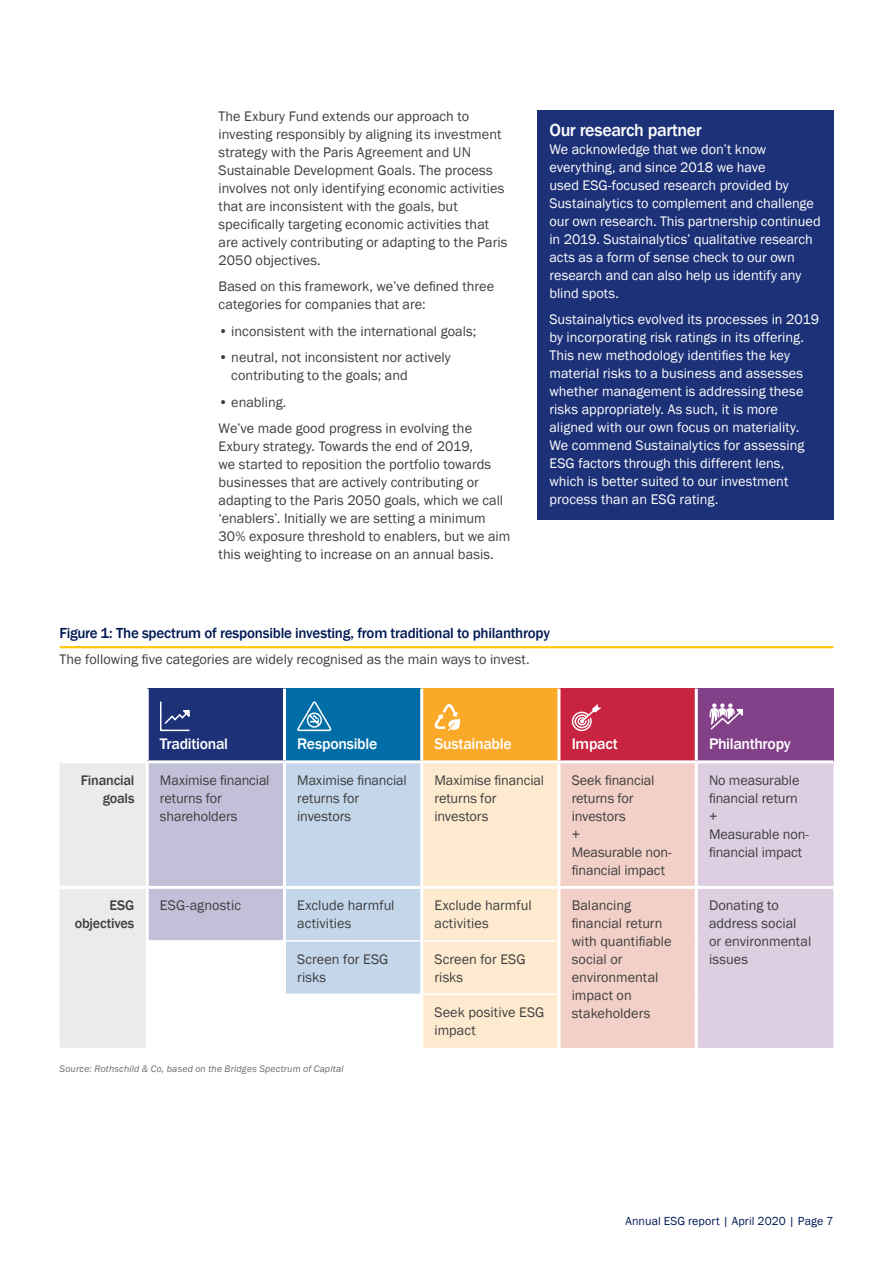
<style>
.page{position:relative;width:893px;height:1263px;background:#fff}
.page>*{position:absolute;margin:0;border:0;box-sizing:border-box;transform-origin:0 0}
.t1{font:500 18px "Franklin Gothic";letter-spacing:-.025em;color:#fff}
.t2{font:500 15.75px "Franklin Gothic";letter-spacing:-.02em;color:#fff}
.t3{font:500 15px "Franklin Gothic";letter-spacing:-.015em;color:#001954}
.t4{font:14.25px/18px "Franklin Gothic";color:#3e3e3f}
.t5{font:14.25px/18px "Franklin Gothic";color:#fff}
.t6{font:500 14.25px/18px "Franklin Gothic";letter-spacing:-.015em;color:#3e3e3f;text-align:right}
.t7{font:12px "Franklin Gothic";letter-spacing:.005em;color:#001954}
.t8{font:italic 9.75px "Franklin Gothic";letter-spacing:.02em;color:#6c6d70}
</style>
<div class="page">
<div style="left:147px;top:689px;width:137px;height:73px;background:#1c3177"></div>
<div style="left:284px;top:689px;width:138px;height:73px;background:#006da7"></div>
<div style="left:422px;top:689px;width:137px;height:73px;background:#faa928"></div>
<div style="left:559px;top:689px;width:137px;height:73px;background:#c8233f"></div>
<div style="left:696px;top:689px;width:137px;height:73px;background:#824088"></div>
<svg style="left:60px;top:763px;width:773px;height:285px"></svg>
<hr style="left:149px;top:940px;width:134px;height:2px;background:#fff">
<hr style="left:286px;top:940px;width:134px;height:2px;background:#fff">
<hr style="left:423px;top:940px;width:134px;height:2px;background:#fff">
<hr style="left:149px;top:994px;width:134px;height:1px;background:#fff">
<hr style="left:286px;top:994px;width:134px;height:1px;background:#fff">
<hr style="left:423px;top:994px;width:134px;height:1px;background:#fff">
<hr style="left:147px;top:760px;width:137px;height:3px;background:#fff">
<hr style="left:284px;top:760px;width:138px;height:3px;background:#fff">
<hr style="left:422px;top:760px;width:137px;height:3px;background:#fff">
<hr style="left:559px;top:760px;width:137px;height:3px;background:#fff">
<hr style="left:696px;top:760px;width:137px;height:3px;background:#fff">
<hr style="left:60px;top:886px;width:87px;height:3px;background:#fff">
<hr style="left:147px;top:886px;width:137px;height:3px;background:#fff">
<hr style="left:284px;top:886px;width:138px;height:3px;background:#fff">
<hr style="left:422px;top:886px;width:137px;height:3px;background:#fff">
<hr style="left:559px;top:886px;width:137px;height:3px;background:#fff">
<hr style="left:696px;top:886px;width:137px;height:3px;background:#fff">
<hr style="left:146px;top:689px;width:3px;height:71px;background:#fff">
<hr style="left:283px;top:689px;width:3px;height:71px;background:#fff">
<hr style="left:420px;top:689px;width:3px;height:71px;background:#fff">
<hr style="left:557px;top:689px;width:3px;height:71px;background:#fff">
<hr style="left:695px;top:689px;width:3px;height:71px;background:#fff">
<hr style="left:146px;top:763px;width:3px;height:123px;background:#fff">
<hr style="left:283px;top:763px;width:3px;height:123px;background:#fff">
<hr style="left:420px;top:763px;width:3px;height:123px;background:#fff">
<hr style="left:557px;top:763px;width:3px;height:123px;background:#fff">
<hr style="left:695px;top:763px;width:3px;height:123px;background:#fff">
<hr style="left:146px;top:889px;width:3px;height:52px;background:#fff">
<hr style="left:283px;top:889px;width:3px;height:52px;background:#fff">
<hr style="left:420px;top:889px;width:3px;height:52px;background:#fff">
<hr style="left:557px;top:889px;width:3px;height:52px;background:#fff">
<hr style="left:695px;top:889px;width:3px;height:52px;background:#fff">
<hr style="left:695px;top:941px;width:3px;height:53px;background:#fff">
<hr style="left:695px;top:994px;width:3px;height:54px;background:#fff">
<hr style="left:146px;top:941px;width:3px;height:53px;background:#fff">
<hr style="left:283px;top:941px;width:3px;height:53px;background:#fff">
<hr style="left:420px;top:941px;width:3px;height:53px;background:#fff">
<hr style="left:557px;top:941px;width:3px;height:53px;background:#fff">
<hr style="left:146px;top:994px;width:3px;height:54px;background:#fff">
<hr style="left:283px;top:994px;width:3px;height:54px;background:#fff">
<hr style="left:420px;top:994px;width:3px;height:54px;background:#fff">
<hr style="left:557px;top:994px;width:3px;height:54px;background:#fff">
<svg style="left:160px;top:701px;width:30px;height:31px"></svg>
<svg style="left:297px;top:701px;width:35px;height:31px"></svg>
<svg style="left:434px;top:704px;width:26px;height:27px"></svg>
<svg style="left:571px;top:704px;width:31px;height:28px"></svg>
<svg style="left:709px;top:703px;width:34px;height:27px"></svg>
<hr style="left:60px;top:646px;width:773px;height:2px;background:#feca0a">
<div style="left:537px;top:111px;width:296px;height:409px;background:#1c3177"></div>
<p class="t4" style="left:219px;top:107px;width:290px">The Exbury Fund extends our approach to investing responsibly by aligning its investment strategy with the Paris Agreement and UN Sustainable Development Goals. The process involves not only identifying economic activities that are inconsistent with the goals, but specifically targeting economic activities that are actively contributing or adapting to the Paris 2050 objectives.</p>
<p class="t4" style="left:219px;top:278px;width:277px">Based on this framework, we’ve defined three categories for companies that are:</p>
<p class="t4" style="left:219px;top:322px;width:259px">• inconsistent with the international goals;</p>
<p class="t4" style="left:231px;top:349px;width:221px;text-indent:-13px">• neutral, not inconsistent nor actively contributing to the goals; and</p>
<p class="t4" style="left:219px;top:389px;width:255px;line-height:26.5px">• enabling.<br>We’ve made good progress in evolving the</p>
<p class="t4" style="left:219px;top:438px;width:293px">Exbury strategy. Towards the end of 2019,<br>we started to reposition the portfolio towards businesses that are actively contributing or adapting to the Paris 2050 goals, which we call ‘enablers’. Initially we are setting a minimum 30% exposure threshold to enablers, but we aim this weighting to increase on an annual basis.</p>
<p class="t1" style="left:549px;top:119px;width:154px">Our research partner</p>
<p class="t5" style="left:549px;top:140px;width:273px">We acknowledge that we don’t know everything, and since 2018 we have<br>used ESG-focused research provided by Sustainalytics to complement and challenge our own research. This partnership continued in 2019. Sustainalytics’ qualitative research acts as a form of sense check to our own research and can also help us identify any blind spots.</p>
<p class="t5" style="left:549px;top:311px;width:271px">Sustainalytics evolved its processes in 2019 by incorporating risk ratings in its offering.<br>This new methodology identifies the key material risks to a business and assesses whether management is addressing these risks appropriately. As such, it is more aligned with our own focus on materiality.<br>We commend Sustainalytics for assessing ESG factors through this different lens, which is better suited to our investment process than an ESG rating.</p>
<p class="t3" style="left:60px;top:623px;width:492px">Figure 1: The spectrum of responsible investing, from traditional to philanthropy</p>
<p class="t4" style="left:60px;top:651px;width:472px">The following five categories are widely recognised as the main ways to invest.</p>
<p class="t2" style="left:160px;top:734px;width:70px">Traditional</p>
<p class="t2" style="left:297px;top:734px;width:82px">Responsible</p>
<p class="t2" style="left:434px;top:734px;width:79px">Sustainable</p>
<p class="t2" style="left:572px;top:734px;width:48px">Impact</p>
<p class="t2" style="left:709px;top:734px;width:83px">Philanthropy</p>
<p class="t6" style="left:81px;top:771px;width:55px">Financial goals</p>
<p class="t4" style="left:160px;top:771px;width:111px">Maximise financial returns for shareholders</p>
<p class="t4" style="left:297px;top:771px;width:111px">Maximise financial returns for investors</p>
<p class="t4" style="left:434px;top:771px;width:111px">Maximise financial returns for investors</p>
<p class="t4" style="left:572px;top:771px;width:102px">Seek financial returns for investors<br>+<br>Measurable non&shy;financial impact</p>
<p class="t4" style="left:709px;top:771px;width:102px">No measurable financial return +<br>Measurable non&shy;financial impact</p>
<p class="t6" style="left:75px;top:896px;width:61px">ESG objectives</p>
<p class="t4" style="left:160px;top:897px;width:83px">ESG-agnostic</p>
<p class="t4" style="left:297px;top:897px;width:99px">Exclude harmful activities</p>
<p class="t4" style="left:434px;top:897px;width:99px">Exclude harmful activities</p>
<p class="t4" style="left:572px;top:897px;width:101px">Balancing financial return with quantifiable social or environmental impact on stakeholders</p>
<p class="t4" style="left:709px;top:897px;width:104px">Donating to address social or environmental</p>
<p class="t4" style="left:297px;top:950px;width:93px">Screen for ESG</p>
<p class="t4" style="left:709px;top:951px;width:41px">issues</p>
<p class="t4" style="left:297px;top:968px;width:30px">risks</p>
<p class="t4" style="left:434px;top:950px;width:93px">Screen for ESG risks</p>
<p class="t4" style="left:434px;top:1004px;width:111px">Seek positive ESG impact</p>
<p class="t8" style="left:60px;top:1063px;width:285px">Source: Rothschild &amp; Co, based on the Bridges Spectrum of Capital</p>
<p class="t7" style="left:625px;top:1213px;width:209px">Annual ESG report | April 2020 | Page 7</p>
</div>
